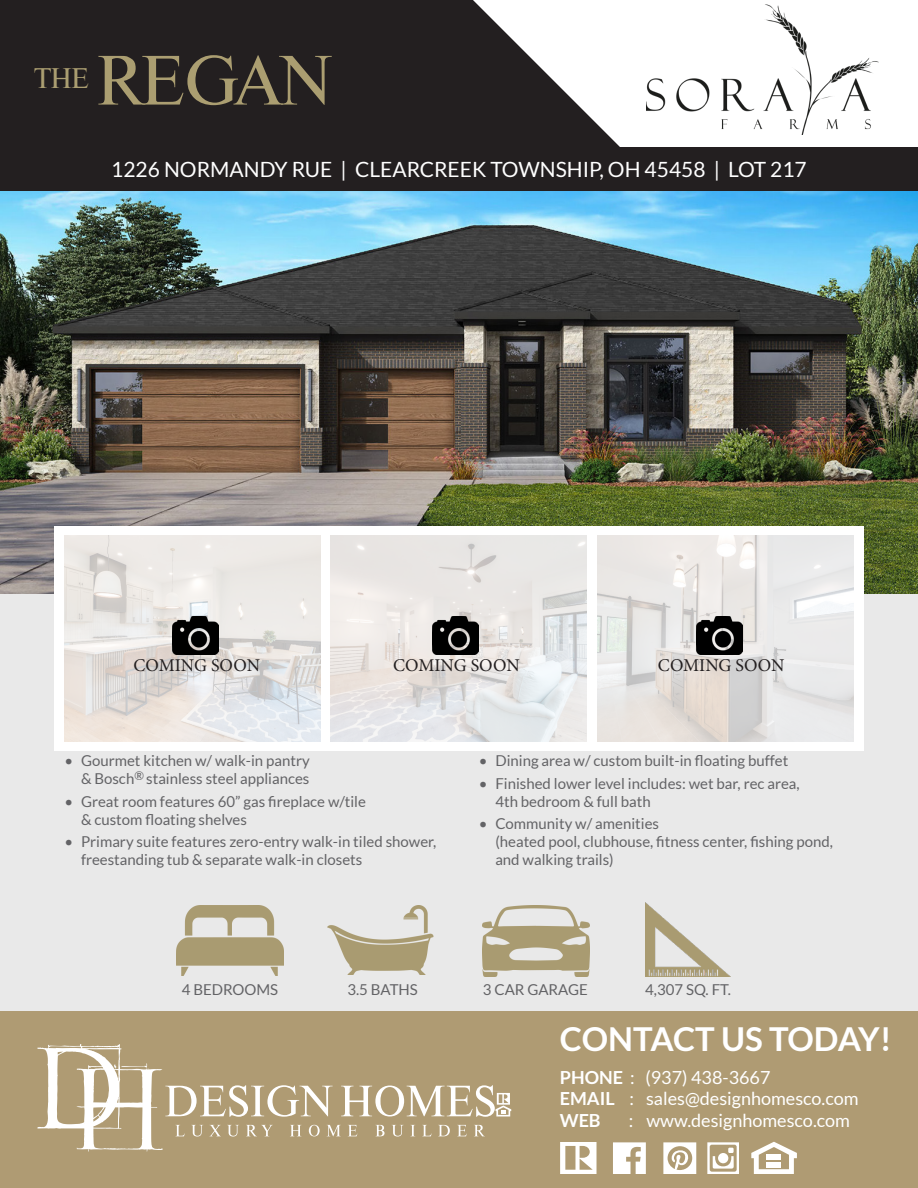
<style>
.page{position:relative;width:918px;height:1188px;background:#fff}
.page>*{position:absolute;margin:0;border:0;box-sizing:border-box;transform-origin:0 0}
.t1{font:67.5px "Thames";color:#ab9e71}
.t2{font:700 33px "Lato";color:#fff}
.t3{font:27px "Thames";color:#ab9e71}
.t4{font:21px "Lato";color:#fff}
.t5{font:18px/21.6px "Lato";color:#fff}
.t6{font:18px "Minion Pro";color:#231f20}
.t7{font:15px/18px "Lato";color:#636366}
.s1{font-weight:700}
</style>
<div class="page">
<img style="left:0;top:191px;width:918px;height:403px">
<div style="left:0;top:594px;width:918px;height:417px;background:#e9e9e9"></div>
<div style="left:0;top:148px;width:918px;height:43px;background:#231f20"></div>
<img style="left:646px;top:5px;width:232px;height:130px">
<svg style="left:0;top:0;width:636px;height:148px;background:#413e3f"></svg>
<div style="left:0;top:1012px;width:918px;height:176px;background:#af9b73"></div>
<svg style="left:38px;top:1044px;width:473px;height:108px"></svg>
<svg style="left:560px;top:1142px;width:37px;height:32px"></svg>
<svg style="left:613px;top:1142px;width:33px;height:32px"></svg>
<svg style="left:663px;top:1142px;width:33px;height:32px"></svg>
<svg style="left:751px;top:1142px;width:46px;height:32px"></svg>
<div style="left:767px;top:1155px;width:14px;height:5px;background:#fff"></div>
<div style="left:767px;top:1162px;width:14px;height:5px;background:#fff"></div>
<svg style="left:707px;top:1142px;width:32px;height:32px"></svg>
<img style="left:177px;top:905px;width:106px;height:70px">
<img style="left:327px;top:905px;width:106px;height:70px">
<img style="left:483px;top:905px;width:106px;height:72px">
<img style="left:645px;top:903px;width:85px;height:73px">
<div style="left:54px;top:526px;width:810px;height:225px;background:#fff"></div>
<img style="left:598px;top:536px;width:255px;height:205px">
<img style="left:330px;top:536px;width:256px;height:205px">
<img style="left:65px;top:536px;width:255px;height:205px">
<img style="left:172px;top:617px;width:46px;height:38px">
<img style="left:432px;top:617px;width:46px;height:38px">
<img style="left:697px;top:617px;width:46px;height:38px">
<p class="t3" style="left:35px;top:61px;width:56px">THE</p>
<p class="t1" style="left:97px;top:36px;width:237px">REGAN</p>
<p class="t4" style="left:111px;top:158px;width:697px">1226 NORMANDY RUE | CLEARCREEK TOWNSHIP, OH 45458 | LOT 217</p>
<p class="t6" style="left:133px;top:653px;width:128px">COMING SOON</p>
<p class="t6" style="left:393px;top:653px;width:128px">COMING SOON</p>
<p class="t6" style="left:658px;top:653px;width:128px">COMING SOON</p>
<p class="t7" style="left:64px;top:752px;width:247px;text-align:right">• Gourmet kitchen w/ walk-in pantry &amp; Bosch<sup>®</sup> stainless steel appliances</p>
<p class="t7" style="left:81px;top:792px;width:286px;text-indent:-16px">• Great room features 60” gas fireplace w/tile &amp; custom floating shelves</p>
<p class="t7" style="left:81px;top:833px;width:357px;text-indent:-16px">• Primary suite features zero-entry walk-in tiled shower, freestanding tub &amp; separate walk-in closets</p>
<p class="t7" style="left:479px;top:752px;width:311px">• Dining area w/ custom built-in floating buffet</p>
<p class="t7" style="left:495px;top:774px;width:306px;text-indent:-16px">• Finished lower level includes: wet bar, rec area,<br>4th bedroom &amp; full bath</p>
<p class="t7" style="left:495px;top:815px;width:339px;text-indent:-16px">• Community w/ amenities<br>(heated pool, clubhouse, fitness center, fishing pond, and walking trails)</p>
<p class="t7" style="left:182px;top:980px;width:98px">4 BEDROOMS</p>
<p class="t7" style="left:347px;top:980px;width:72px">3.5 BATHS</p>
<p class="t7" style="left:483px;top:980px;width:107px">3 CAR GARAGE</p>
<p class="t7" style="left:645px;top:980px;width:87px">4,307 SQ. FT.</p>
<p class="t2" style="left:560px;top:1020px;width:333px">CONTACT US TODAY!</p>
<p class="t5" style="left:560px;top:1066px;width:212px"><span class="s1">PHONE</span> : (937) 438-3667</p>
<p class="t5" style="left:560px;top:1088px;width:300px"><span class="s1">EMAIL</span> : sales@designhomesco.com<br><span class="s1">WEB</span></p>
<p class="t5" style="left:629px;top:1110px;width:223px">: www.designhomesco.com</p>
</div>
